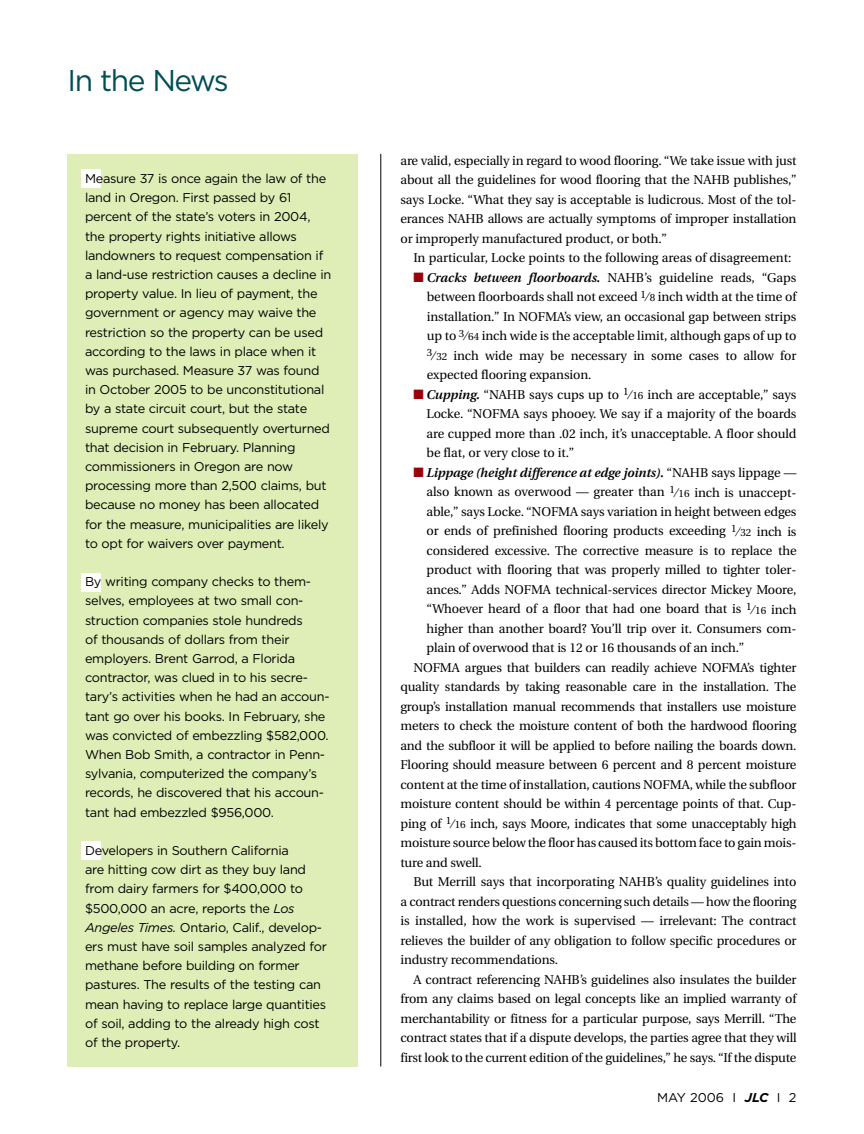
<style>
.page{position:relative;width:864px;height:1134px;background:#fff}
.page>*{position:absolute;margin:0;border:0;box-sizing:border-box;transform-origin:0 0}
.t1{font:30px "Gotham";letter-spacing:-.05em;color:#014e55}
.t2{font:12.75px/19.5px "Utopia";letter-spacing:-.01em;color:#000;text-align:justify}
.t3{font:12.75px/19.2px "Gotham";letter-spacing:-.02em;color:#000}
.t4{font:italic 600 12.75px "Utopia";letter-spacing:-.005em;color:#000}
.s1{font-style:italic}
.s2{color:#990009}
.s3{font-weight:600;font-style:italic}
.s4{font-size:10.5px}
.s5{font-weight:400;font-style:normal}
.s6{font-weight:700;font-style:italic}
</style>
<div class="page">
<div style="left:68px;top:154px;width:290px;height:912px;background:#dfedb7"></div>
<div style="left:81px;top:169px;width:19px;height:18px;background:#fff"></div>
<div style="left:81px;top:573px;width:19px;height:18px;background:#fff"></div>
<div style="left:81px;top:841px;width:19px;height:19px;background:#fff"></div>
<hr style="left:380px;top:154px;width:1px;height:912px;background:#000">
<h1 class="t1" style="left:68px;top:70px;width:163px">In the News</h1>
<p class="t3" style="left:85px;top:170px;width:248px">Measure 37 is once again the law of the land in Oregon. First passed by 61 percent of the state’s voters in 2004, the property rights initiative allows landowners to request compensation if a land-use restriction causes a decline in property value. In lieu of payment, the government or agency may waive the restriction so the property can be used according to the laws in place when it was purchased. Measure 37 was found in October 2005 to be unconstitutional by a state circuit court, but the state supreme court subsequently overturned that decision in February. Planning commissioners in Oregon are now processing more than 2,500 claims, but because no money has been allocated for the measure, municipalities are likely to opt for waivers over payment.</p>
<p class="t3" style="left:85px;top:573px;width:246px">By writing company checks to them&shy;selves, employees at two small con&shy;struction companies stole hundreds<br>of thousands of dollars from their employers. Brent Garrod, a Florida contractor, was clued in to his secre&shy;tary’s activities when he had an accoun&shy;tant go over his books. In February, she was convicted of embezzling $582,000.<br>When Bob Smith, a contractor in Penn&shy;sylvania, computerized the company’s records, he discovered that his accoun&shy;tant had embezzled $956,000.</p>
<p class="t3" style="left:85px;top:842px;width:243px">Developers in Southern California<br>are hitting cow dirt as they buy land from dairy farmers for $400,000 to $500,000 an acre, reports the <span class="s1">Los Angeles Times.</span> Ontario, Calif., develop&shy;ers must have soil samples analyzed for methane before building on former pastures. The results of the testing can mean having to replace large quantities of soil, adding to the already high cost of the property.</p>
<p class="t2" style="left:400px;top:152px;width:398px">are valid, especially in regard to wood flooring. “We take issue with just about all the guidelines for wood flooring that the NAHB publishes,” says Locke. “What they say is acceptable is ludicrous. Most of the tol&shy;erances NAHB allows are actually symptoms of improper installation or improperly manufactured product, or both.”</p>
<p class="t2" style="left:413px;top:250px;width:380px">In particular, Locke points to the following areas of disagreement:</p>
<p class="t2" style="left:427px;top:269px;width:371px;text-indent:-13px"><span class="s2">■</span> <span class="s3">Cracks between floorboards.</span> NAHB’s guideline reads, “Gaps between floorboards shall not exceed <sup>1</sup>⁄<span class="s4">8</span> inch width at the time of installation.” In NOFMA’s view, an occasional gap between strips up to <sup>3</sup>⁄<span class="s4">64</span> inch wide is the acceptable limit, although gaps of up to <sup>3</sup>⁄ <span class="s4">32</span> inch wide may be necessary in some cases to allow for expected flooring expansion.</p>
<p class="t2" style="left:427px;top:386px;width:371px;text-indent:-13px"><span class="s2">■</span> <span class="s3">Cupping.</span> “NAHB says cups up to <sup>1</sup>⁄<span class="s4">16</span> inch are acceptable,” says Locke. “NOFMA says phooey. We say if a majority of the boards are cupped more than .02 inch, it’s unacceptable. A floor should be flat, or very close to it.”</p>
<p class="t4" style="left:413px;top:468px;width:385px"><span class="s2">■</span> Lippage (height difference at edge joints). <span class="s5">“NAHB says lippage —</span></p>
<p class="t2" style="left:427px;top:484px;width:371px">also known as overwood — greater than <sup>1</sup>⁄<span class="s4">16</span> inch is unaccept-</p>
<p class="t2" style="left:427px;top:503px;width:371px">able,” says Locke. “NOFMA says variation in height between edges</p>
<p class="t2" style="left:427px;top:523px;width:371px">or ends of prefinished flooring products exceeding <sup>1</sup>⁄<span class="s4">32</span> inch is</p>
<p class="t2" style="left:427px;top:542px;width:372px">considered excessive. The corrective measure is to replace the</p>
<p class="t2" style="left:427px;top:562px;width:371px">product with flooring that was properly milled to tighter toler-</p>
<p class="t2" style="left:427px;top:581px;width:371px">ances.” Adds NOFMA technical-services director Mickey Moore,</p>
<p class="t2" style="left:427px;top:601px;width:371px">“Whoever heard of a floor that had one board that is <sup>1</sup>⁄<span class="s4">16</span> inch</p>
<p class="t2" style="left:427px;top:620px;width:371px">higher than another board? You’ll trip over it. Consumers com-</p>
<p class="t2" style="left:427px;top:640px;width:319px">plain of overwood that is 12 or 16 thousands of an inch.”</p>
<p class="t2" style="left:413px;top:659px;width:385px">NOFMA argues that builders can readily achieve NOFMA’s tighter</p>
<p class="t2" style="left:400px;top:679px;width:397px">quality standards by taking reasonable care in the installation. The</p>
<p class="t2" style="left:400px;top:698px;width:397px">group’s installation manual recommends that installers use moisture</p>
<p class="t2" style="left:400px;top:718px;width:397px">meters to check the moisture content of both the hardwood flooring</p>
<p class="t2" style="left:400px;top:737px;width:397px">and the subfloor it will be applied to before nailing the boards down.</p>
<p class="t2" style="left:400px;top:757px;width:398px">Flooring should measure between 6 percent and 8 percent moisture</p>
<p class="t2" style="left:400px;top:776px;width:398px">content at the time of installation, cautions NOFMA, while the subfloor</p>
<p class="t2" style="left:400px;top:796px;width:398px">moisture content should be within 4 percentage points of that. Cup-</p>
<p class="t2" style="left:400px;top:815px;width:398px">ping of <sup>1</sup>⁄<span class="s4">16</span> inch, says Moore, indicates that some unacceptably high</p>
<p class="t2" style="left:400px;top:835px;width:398px">moisture source below the floor has caused its bottom face to gain mois-</p>
<p class="t2" style="left:400px;top:854px;width:83px">ture and swell.</p>
<p class="t2" style="left:413px;top:874px;width:385px">But Merrill says that incorporating NAHB’s quality guidelines into</p>
<p class="t2" style="left:400px;top:893px;width:398px">a contract renders questions concerning such details — how the flooring</p>
<p class="t2" style="left:400px;top:913px;width:398px">is installed, how the work is supervised — irrelevant: The contract</p>
<p class="t2" style="left:400px;top:932px;width:398px">relieves the builder of any obligation to follow specific procedures or</p>
<p class="t2" style="left:400px;top:952px;width:159px">industry recommendations.</p>
<p class="t2" style="left:413px;top:971px;width:385px">A contract referencing NAHB’s guidelines also insulates the builder</p>
<p class="t2" style="left:400px;top:991px;width:398px">from any claims based on legal concepts like an implied warranty of</p>
<p class="t2" style="left:400px;top:1010px;width:398px">merchantability or fitness for a particular purpose, says Merrill. “The</p>
<p class="t2" style="left:400px;top:1030px;width:398px">contract states that if a dispute develops, the parties agree that they will</p>
<p class="t2" style="left:400px;top:1049px;width:398px">first look to the current edition of the guidelines,” he says. “If the dispute</p>
<p class="t3" style="left:657px;top:1089px;width:141px">MAY 2006 I <span class="s6">JLC</span> I 2</p>
</div>
